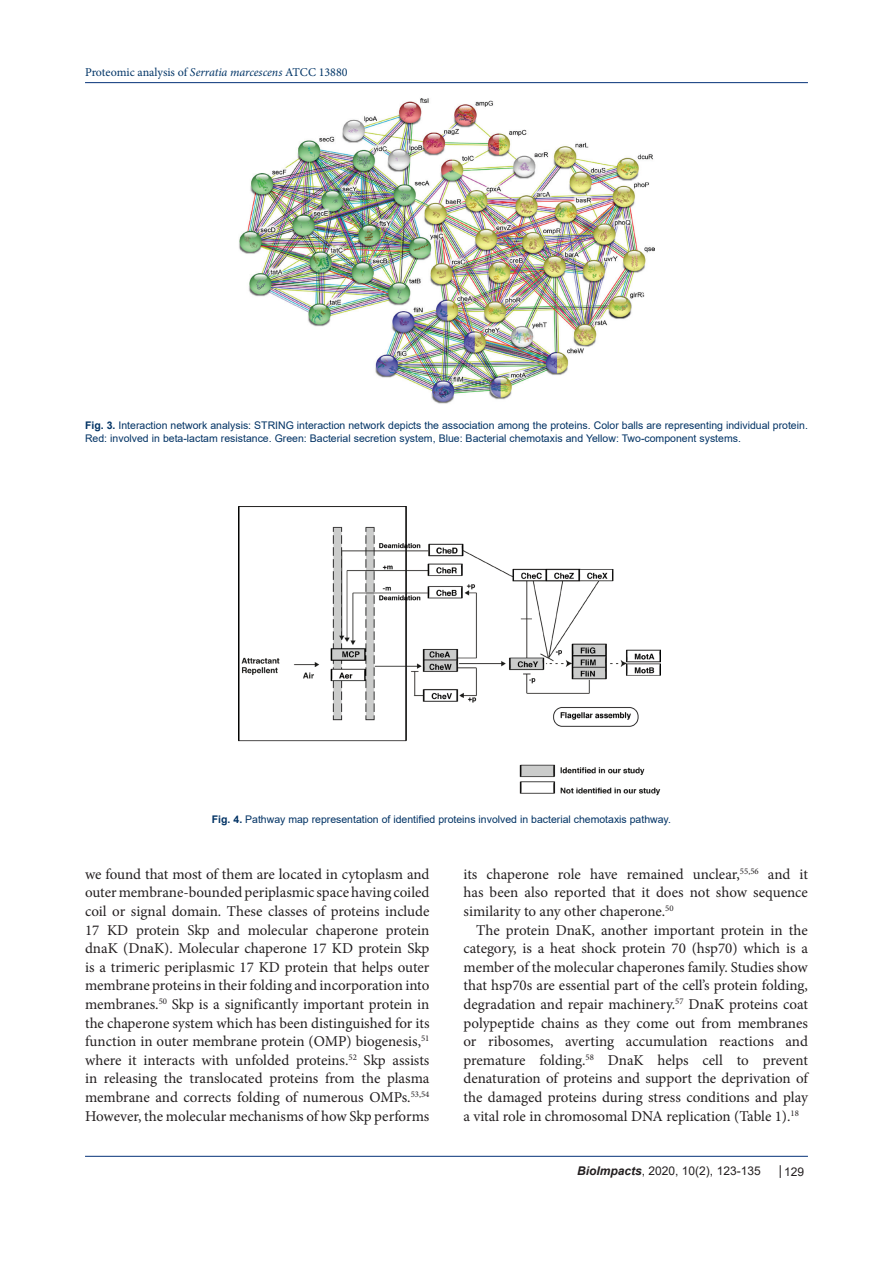
<style>
.page{position:relative;width:893px;height:1263px;background:#fff}
.page>*{position:absolute;margin:0;border:0;box-sizing:border-box;transform-origin:0 0}
.Normal__Web{font:15px/18.6px "Minion Pro";letter-spacing:-.005em;color:#231f20;text-align:justify}
.t1{font:12px "Minion Pro";letter-spacing:-.005em;color:#003466}
.t2{font:12px "Arial";color:#231f20}
.t3{font:10.5px/13.5px "Arial";color:#003264}
.s1{font-style:italic}
.s2{font-weight:700}
.s3{font-weight:700;font-style:italic}
</style>
<div class="page">
<hr style="left:85px;top:82px;width:723px;height:1px;background:#053278">
<hr style="left:85px;top:1156px;width:723px;height:1px;background:#053278">
<svg style="left:780px;top:1165px;width:1px;height:13px"></svg>
<img style="left:239px;top:98px;width:416px;height:306px">
<img style="left:238px;top:506px;width:423px;height:290px">
<p class="t1" style="left:85px;top:64px;width:264px">Proteomic analysis of <span class="s1">Serratia marcescens</span> ATCC 13880</p>
<p class="t3" style="left:85px;top:418px;width:724px"><span class="s2">Fig. 3.</span> Interaction network analysis: STRING interaction network depicts the association among the proteins. Color balls are representing individual protein.<br>Red: involved in beta-lactam resistance. Green: Bacterial secretion system, Blue: Bacterial chemotaxis and Yellow: Two-component systems.</p>
<p class="t3" style="left:212px;top:812px;width:461px"><span class="s2">Fig. 4.</span> Pathway map representation of identified proteins involved in bacterial chemotaxis pathway.</p>
<p class="Normal__Web" style="left:85px;top:865px;width:346px">we found that most of them are located in cytoplasm and outer membrane-bounded periplasmic space having coiled coil or signal domain. These classes of proteins include 17 KD protein Skp and molecular chaperone protein dnaK (DnaK). Molecular chaperone 17 KD protein Skp is a trimeric periplasmic 17 KD protein that helps outer membrane proteins in their folding and incorporation into membranes.<sup>50</sup> Skp is a significantly important protein in the chaperone system which has been distinguished for its function in outer membrane protein (OMP) biogenesis,<sup>51 </sup>where it interacts with unfolded proteins.<sup>52</sup> Skp assists in releasing the translocated proteins from the plasma membrane and corrects folding of numerous OMPs.<sup>53,54<br></sup>However, the molecular mechanisms of how Skp performs</p>
<p class="Normal__Web" style="left:463px;top:865px;width:346px">its chaperone role have remained unclear,<sup>55,56</sup> and it has been also reported that it does not show sequence similarity to any other chaperone.<sup>50</sup></p>
<p class="Normal__Web" style="left:463px;top:920px;width:346px;text-indent:13px">The protein DnaK, another important protein in the category, is a heat shock protein 70 (hsp70) which is a member of the molecular chaperones family. Studies show that hsp70s are essential part of the cell’s protein folding, degradation and repair machinery.<sup>57</sup> DnaK proteins coat polypeptide chains as they come out from membranes or ribosomes, averting accumulation reactions and premature folding.<sup>58</sup> DnaK helps cell to prevent denaturation of proteins and support the deprivation of the damaged proteins during stress conditions and play a vital role in chromosomal DNA replication (Table 1).<sup>18</sup></p>
<p class="t2" style="left:577px;top:1163px;width:185px"><span class="s3">BioImpacts</span>, 2020, 10(2), 123-135</p>
<p class="t2" style="left:784px;top:1164px;width:22px">129</p>
</div>
